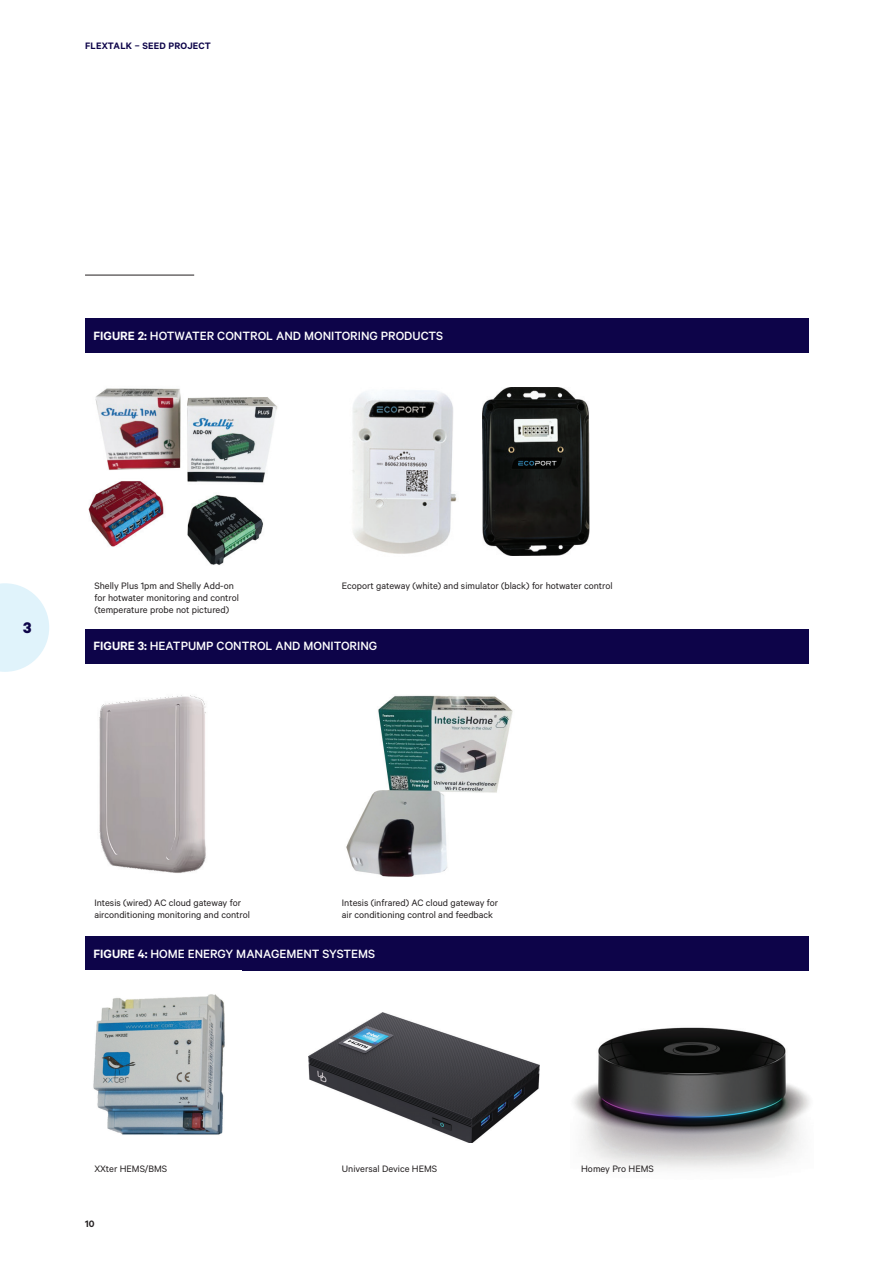
<style>
.page{position:relative;width:893px;height:1263px;background:#fff}
.page>*{position:absolute;margin:0;border:0;box-sizing:border-box;transform-origin:0 0}
.t1{font:700 17.25px "Calibre";color:#0d0449}
.t2{font:500 13.5px "Calibre";color:#fff}
.t3{font:10.5px/12px "Calibre";color:#231f20}
.t4{font:600 10.5px "Calibre";letter-spacing:.02em;color:#0d0449}
.t5{font:600 10.5px "Calibre";color:#231f20}
.s1{font-weight:600}
</style>
<div class="page">
<img style="left:352px;top:390px;width:105px;height:164px">
<img style="left:483px;top:388px;width:106px;height:167px">
<img style="left:88px;top:388px;width:190px;height:177px">
<div style="left:85px;top:319px;width:724px;height:34px;background:#0d0449"></div>
<div style="left:85px;top:629px;width:724px;height:34px;background:#0d0449"></div>
<img style="left:346px;top:695px;width:167px;height:182px">
<div style="left:85px;top:937px;width:724px;height:34px;background:#0d0449"></div>
<img style="left:574px;top:1027px;width:236px;height:142px">
<img style="left:308px;top:1012px;width:232px;height:131px">
<img style="left:93px;top:994px;width:132px;height:141px">
<img style="left:99px;top:695px;width:107px;height:178px">
<hr style="left:85px;top:275px;width:109px;height:1px;background:#231f20">
<svg style="left:0;top:583px;width:49px;height:89px"></svg>
<p class="t4" style="left:85px;top:40px;width:127px">FLEXTALK – SEED PROJECT</p>
<p class="t2" style="left:94px;top:328px;width:351px"><span class="s1">FIGURE 2:</span> HOTWATER CONTROL AND MONITORING PRODUCTS</p>
<h1 class="t1" style="left:23px;top:617px;width:10px">3</h1>
<p class="t3" style="left:94px;top:579px;width:146px">Shelly Plus 1pm and Shelly Add-on for hotwater monitoring and control (temperature probe not pictured)</p>
<p class="t3" style="left:342px;top:579px;width:272px">Ecoport gateway (white) and simulator (black) for hotwater control</p>
<p class="t2" style="left:94px;top:638px;width:285px"><span class="s1">FIGURE 3:</span> HEATPUMP CONTROL AND MONITORING</p>
<p class="t3" style="left:342px;top:896px;width:158px">Intesis (infrared) AC cloud gateway for air conditioning control and feedback</p>
<p class="t2" style="left:94px;top:946px;width:283px"><span class="s1">FIGURE 4:</span> HOME ENERGY MANAGEMENT SYSTEMS</p>
<p class="t3" style="left:94px;top:896px;width:157px">Intesis (wired) AC cloud gateway for airconditioning monitoring and control</p>
<p class="t3" style="left:94px;top:1163px;width:74px">XXter HEMS/BMS</p>
<p class="t3" style="left:342px;top:1163px;width:97px">Universal Device HEMS</p>
<p class="t3" style="left:581px;top:1163px;width:74px">Homey Pro HEMS</p>
<p class="t5" style="left:85px;top:1218px;width:11px">10</p>
</div>
